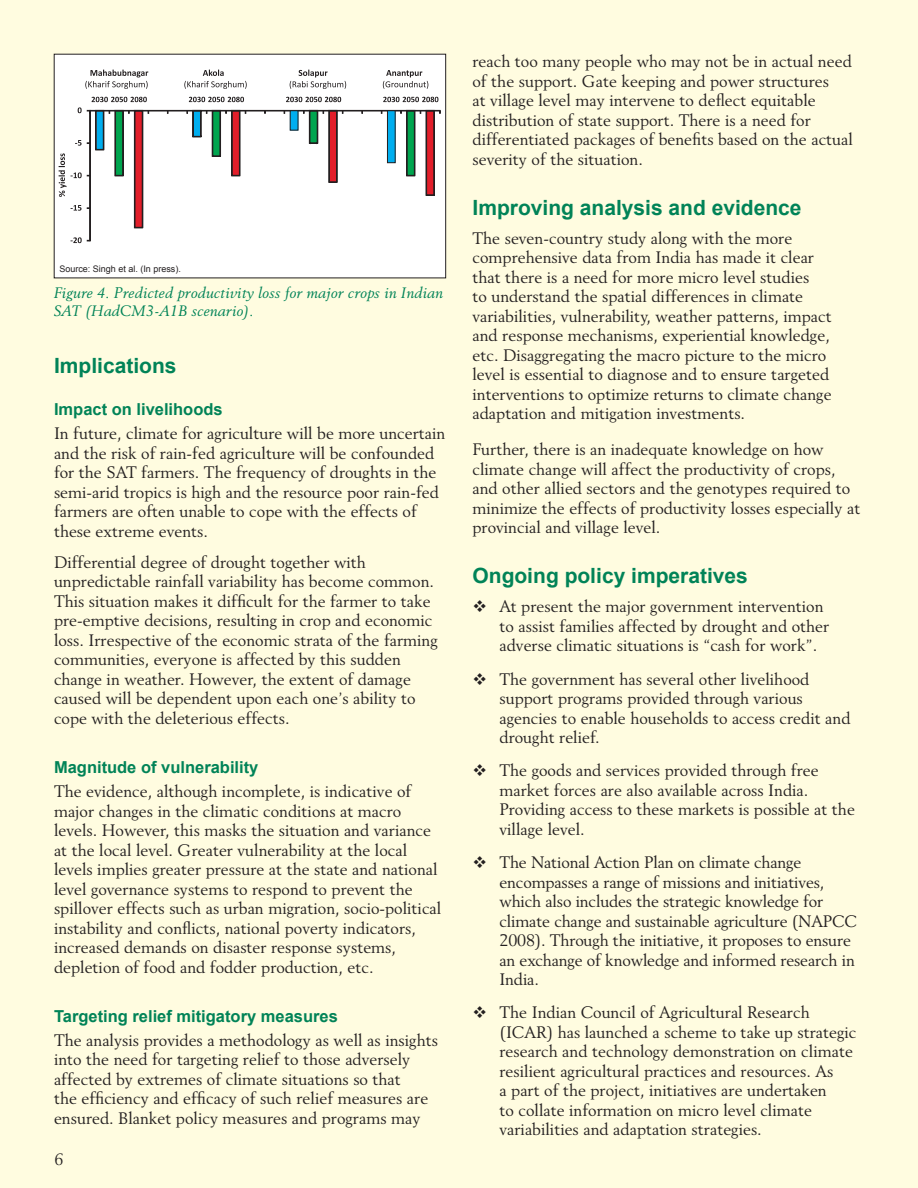
<style>
.page{position:relative;width:918px;height:1188px;background:#fffce0}
.page>*{position:absolute;margin:0;border:0;box-sizing:border-box;transform-origin:0 0}
.B{font:700 21px "Arial";color:#008357}
.Body_text{font:16.5px/19.5px "Revival 565 BT";color:#231f20}
.C{font:700 16.5px "Arial";color:#008357}
.t1{font:italic 15px/18px "Revival 565 BT";color:#008357}
.Body_text-2{font:9px "Arial";color:#231f20}
</style>
<div class="page">
<div style="left:54px;top:54px;width:392px;height:224px;background:#fff"></div>
<div style="left:90px;top:111px;width:1px;height:130px;border:1px solid #231f20"></div>
<div style="left:90px;top:110px;width:350px;height:1px;border:1px solid #231f20"></div>
<svg style="left:187px;top:110px;width:59px;height:66px"></svg>
<svg style="left:284px;top:110px;width:6px;height:20px"></svg>
<svg style="left:304px;top:110px;width:39px;height:73px"></svg>
<svg style="left:381px;top:110px;width:6px;height:4px"></svg>
<svg style="left:401px;top:110px;width:40px;height:86px"></svg>
<svg style="left:71px;top:237px;width:19px;height:6px"></svg>
<svg style="left:189px;top:97px;width:55px;height:5px"></svg>
<svg style="left:286px;top:97px;width:55px;height:5px"></svg>
<svg style="left:383px;top:97px;width:55px;height:5px"></svg>
<svg style="left:85px;top:70px;width:63px;height:19px"></svg>
<svg style="left:184px;top:70px;width:63px;height:19px"></svg>
<svg style="left:290px;top:70px;width:56px;height:19px"></svg>
<svg style="left:383px;top:70px;width:45px;height:19px"></svg>
<svg style="left:59px;top:97px;width:90px;height:131px"></svg>
<div style="left:290px;top:110px;width:8px;height:21px;background:#00aeef"></div>
<div style="left:387px;top:110px;width:9px;height:53px;background:#00aeef;border:1px solid #231f20"></div>
<p class="Body_text-2" style="left:59px;top:262px;width:123px">Source: Singh et al. (In press).</p>
<p class="t1" style="left:54px;top:284px;width:391px">Figure 4. Predicted productivity loss for major crops in Indian<br>SAT (HadCM3-A1B scenario).</p>
<p class="B" style="left:54px;top:352px;width:124px">Implications</p>
<p class="C" style="left:54px;top:399px;width:170px">Impact on livelihoods</p>
<p class="Body_text" style="left:54px;top:424px;width:393px">In future, climate for agriculture will be more uncertain and the risk of rain-fed agriculture will be confounded for the SAT farmers. The frequency of droughts in the semi-arid tropics is high and the resource poor rain-fed farmers are often unable to cope with the effects of these extreme events.</p>
<p class="Body_text" style="left:54px;top:552px;width:385px">Differential degree of drought together with unpredictable rainfall variability has become common.<br>This situation makes it difficult for the farmer to take pre-emptive decisions, resulting in crop and economic loss. Irrespective of the economic strata of the farming communities, everyone is affected by this sudden change in weather. However, the extent of damage caused will be dependent upon each one’s ability to cope with the deleterious effects.</p>
<p class="C" style="left:54px;top:756px;width:206px">Magnitude of vulnerability</p>
<p class="Body_text" style="left:54px;top:781px;width:389px">The evidence, although incomplete, is indicative of major changes in the climatic conditions at macro levels. However, this masks the situation and variance at the local level. Greater vulnerability at the local levels implies greater pressure at the state and national level governance systems to respond to prevent the spillover effects such as urban migration, socio-political instability and conflicts, national poverty indicators, increased demands on disaster response systems, depletion of food and fodder production, etc.</p>
<p class="C" style="left:54px;top:1005px;width:285px">Targeting relief mitigatory measures</p>
<p class="Body_text" style="left:54px;top:1030px;width:386px">The analysis provides a methodology as well as insights into the need for targeting relief to those adversely affected by extremes of climate situations so that<br>the efficiency and efficacy of such relief measures are ensured. Blanket policy measures and programs may</p>
<p class="Body_text" style="left:54px;top:1149px;width:11px">6</p>
<p class="Body_text" style="left:472px;top:51px;width:382px">reach too many people who may not be in actual need of the support. Gate keeping and power structures<br>at village level may intervene to deflect equitable distribution of state support. There is a need for differentiated packages of benefits based on the actual severity of the situation.</p>
<p class="B" style="left:472px;top:194px;width:331px">Improving analysis and evidence</p>
<p class="Body_text" style="left:472px;top:228px;width:361px">The seven-country study along with the more comprehensive data from India has made it clear that there is a need for more micro level studies<br>to understand the spatial differences in climate variabilities, vulnerability, weather patterns, impact and response mechanisms, experiential knowledge, etc. Disaggregating the macro picture to the micro level is essential to diagnose and to ensure targeted interventions to optimize returns to climate change adaptation and mitigation investments.</p>
<p class="Body_text" style="left:472px;top:439px;width:389px">Further, there is an inadequate knowledge on how climate change will affect the productivity of crops, and other allied sectors and the genotypes required to minimize the effects of productivity losses especially at provincial and village level.</p>
<p class="B" style="left:472px;top:562px;width:277px">Ongoing policy imperatives</p>
<p class="Body_text" style="left:500px;top:597px;width:331px">At present the major government intervention to assist families affected by drought and other adverse climatic situations is “cash for work”.</p>
<p class="Body_text" style="left:500px;top:669px;width:353px">The government has several other livelihood support programs provided through various agencies to enable households to access credit and drought relief.</p>
<p class="Body_text" style="left:500px;top:761px;width:357px">The goods and services provided through free market forces are also available across India.<br>Providing access to these markets is possible at the village level.</p>
<p class="Body_text" style="left:500px;top:852px;width:359px">The National Action Plan on climate change encompasses a range of missions and initiatives, which also includes the strategic knowledge for climate change and sustainable agriculture (NAPCC 2008). Through the initiative, it proposes to ensure an exchange of knowledge and informed research in India.</p>
<p class="Body_text" style="left:500px;top:1003px;width:359px">The Indian Council of Agricultural Research (ICAR) has launched a scheme to take up strategic research and technology demonstration on climate resilient agricultural practices and resources. As<br>a part of the project, initiatives are undertaken<br>to collate information on micro level climate variabilities and adaptation strategies.</p>
</div>
